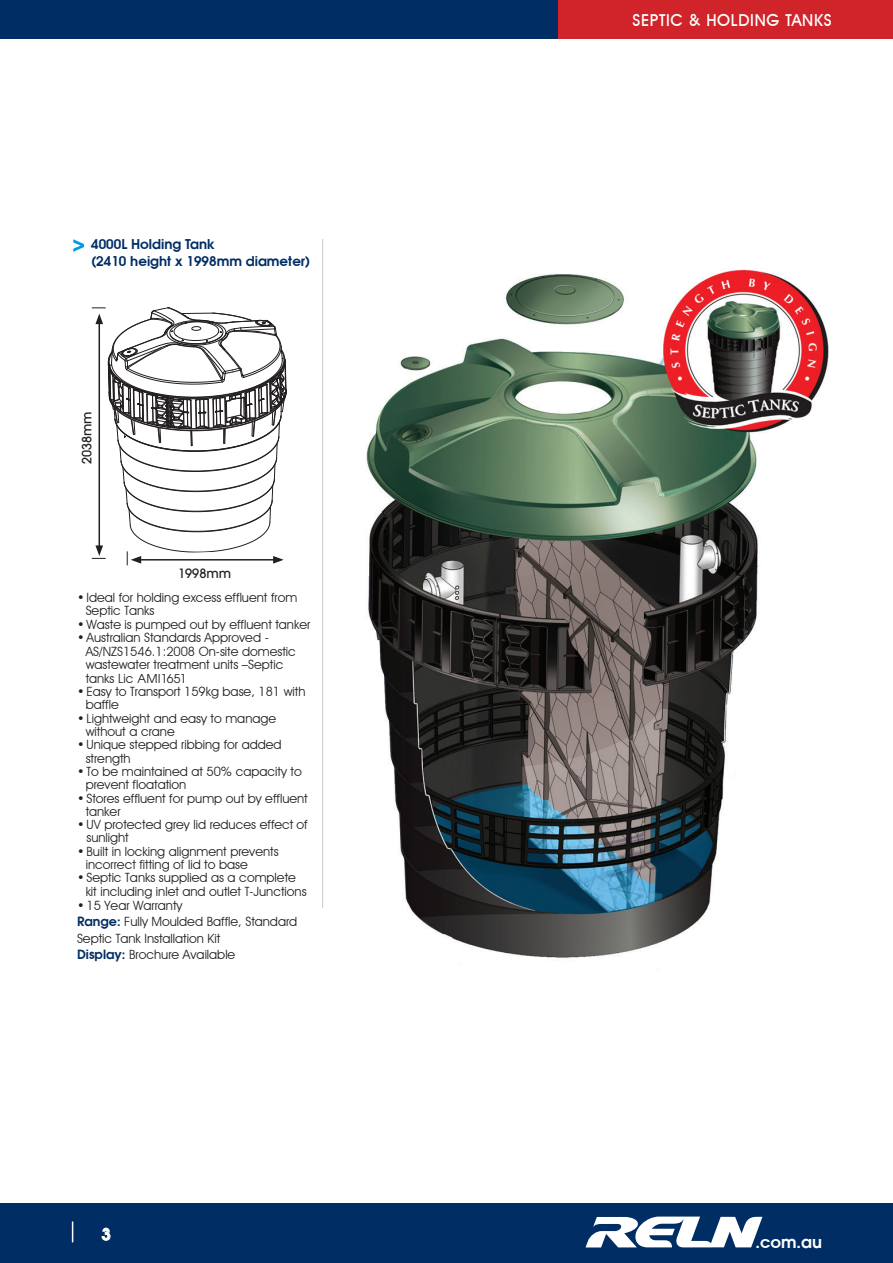
<style>
.page{position:relative;width:893px;height:1263px;background:#fff}
.page>*{position:absolute;margin:0;border:0;box-sizing:border-box;transform-origin:0 0}
.t1{font:500 16.5px "Avant Garde IT Cby BT";letter-spacing:.04em;color:#fff}
.t2{font:600 16.5px "Avant Garde";color:#fff}
.t3{font:600 15.75px "Avant Garde";color:#fff}
.t4{font:600 13.5px/16.2px "Avant Garde";color:#002d64}
.t5{font:12.75px/13px "Avant Garde IT Cby BT";color:#231f20}
.t6{font:500 12.75px "Avant Garde";color:#231f20}
.s1{font-family:"Avant Gard EF";font-size:13.5px}
.s2{font-family:"Avant Garde";font-weight:600;color:#002d64}
</style>
<div class="page">
<div style="left:0;top:0;width:893px;height:38px;background:#002d64"></div>
<div style="left:0;top:1203px;width:893px;height:60px;background:#002d64"></div>
<div style="left:558px;top:0;width:335px;height:38px;background:#d1232a"></div>
<svg style="left:586px;top:1216px;width:177px;height:31px"></svg>
<svg style="left:72px;top:1221px;width:1px;height:21px"></svg>
<hr style="left:322px;top:239px;width:1px;height:669px;background:#231f20">
<img style="left:366px;top:269px;width:463px;height:702px">
<svg style="left:73px;top:239px;width:10px;height:13px"></svg>
<svg style="left:92px;top:307px;width:195px;height:258px"></svg>
<p class="t4" style="left:91px;top:236px;width:221px">4000L Holding Tank<br>(2410 height x 1998mm diameter)</p>
<p class="t6" style="left:79px;top:464px;width:55px;rotate:-90deg">2038mm</p>
<p class="t6" style="left:178px;top:565px;width:55px">1998mm</p>
<p class="t5" style="left:86px;top:591px;width:213px;text-indent:-9px">• Ideal for holding excess effluent from<br>Septic Tanks</p>
<p class="t5" style="left:77px;top:618px;width:235px">• Waste is pumped out by effluent tanker</p>
<p class="t5" style="left:86px;top:631px;width:212px;line-height:13.5px;text-indent:-9px">• Australian Standards Approved -<br>AS/NZS1546.1:2008 On-site domestic wastewater treatment units –Septic tanks Lic <span class="s1">AMI1651</span></p>
<p class="t5" style="left:86px;top:685px;width:221px;text-indent:-9px">• Easy to Transport 159kg base, 181 with baffle</p>
<p class="t5" style="left:86px;top:712px;width:192px;text-indent:-9px">• Lightweight and easy to manage without a crane</p>
<p class="t5" style="left:86px;top:738px;width:197px;text-indent:-9px">• Unique stepped ribbing for added strength</p>
<p class="t5" style="left:86px;top:765px;width:218px;text-indent:-9px">• To be maintained at 50% capacity to prevent floatation</p>
<p class="t5" style="left:86px;top:791px;width:224px;text-indent:-9px">• Stores effluent for pump out by effluent tanker</p>
<p class="t5" style="left:86px;top:818px;width:223px;text-indent:-9px">• UV protected grey lid reduces effect of sunlight</p>
<p class="t5" style="left:86px;top:845px;width:194px;text-indent:-9px">• Built in locking alignment prevents incorrect fitting of lid to base</p>
<p class="t5" style="left:86px;top:871px;width:223px;text-indent:-9px">• Septic Tanks supplied as a complete kit including inlet and outlet T-Junctions</p>
<p class="t5" style="left:77px;top:897px;width:222px;line-height:16.5px">• 15 Year Warranty<br><span class="s2">Range:</span> Fully Moulded Baffle, Standard<br>Septic Tank Installation Kit<br><span class="s2">Display:</span> Brochure Available</p>
<p class="t3" style="left:102px;top:1222px;width:10px">3</p>
<p class="t1" style="left:633px;top:10px;width:200px">SEPTIC &amp; HOLDING TANKS</p>
<p class="t2" style="left:755px;top:1231px;width:68px">.com.au</p>
</div>
